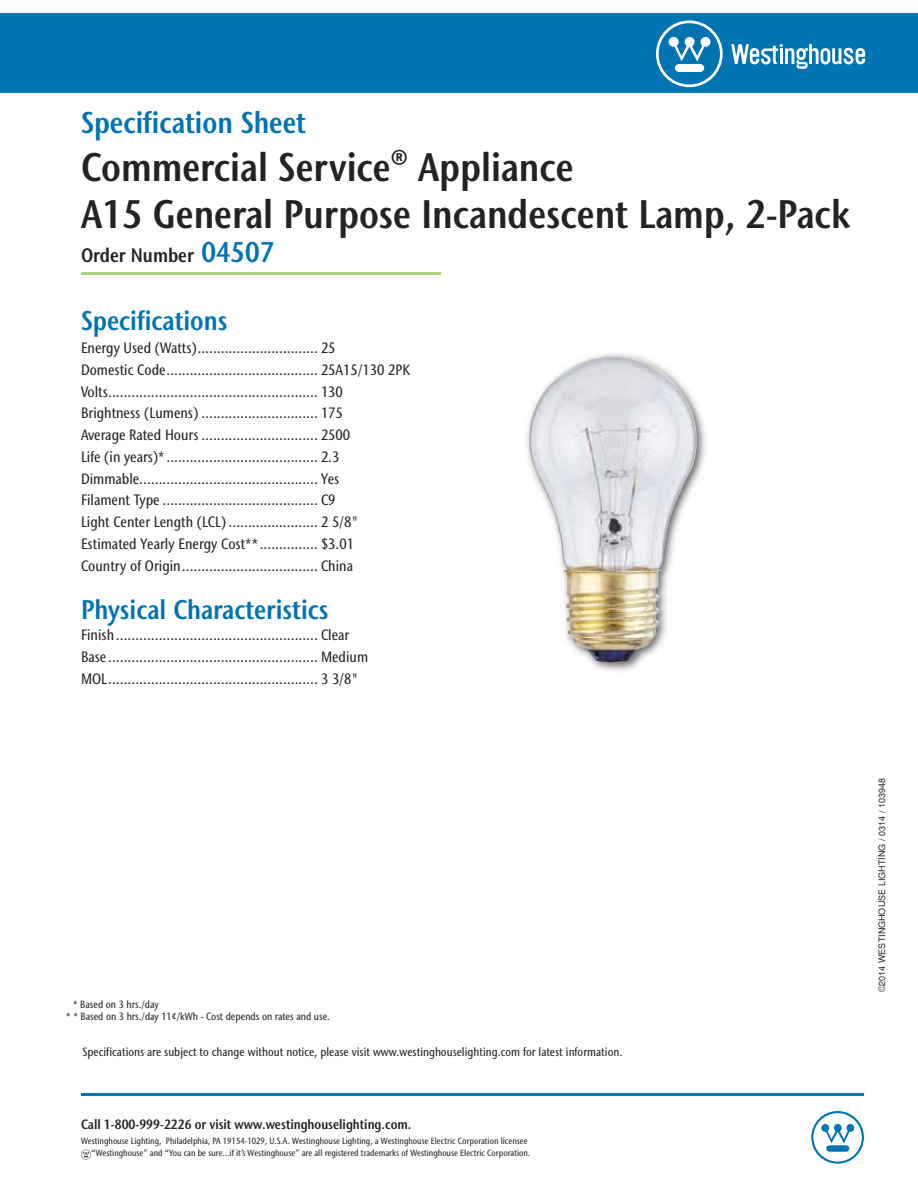
<style>
.page{position:relative;width:918px;height:1188px;background:#fff}
.page>*{position:absolute;margin:0;border:0;box-sizing:border-box;transform-origin:0 0}
.t1{font:600 condensed 39.75px/47.2px "Stone Sans IIITC Std";color:#232323}
.t2{font:600 condensed 30px "Stone Sans IIITC Std";color:#0073b3}
.t3{font:600 condensed 27px "Stone Sans IIITC Std";color:#0073b3}
.t4{font:600 condensed 19.5px "Stone Sans IIITC Std";color:#232323}
.t5{font:500 condensed 15px/21.8px "Stone Sans IIITC Std";color:#232323}
.t6{font:600 condensed 13.5px "Stone Sans IIITC Std";color:#232323}
.t7{font:500 condensed 12px "Stone Sans IIITC Std";color:#232323}
.t8{font:500 condensed 10.5px/12px "Stone Sans IIITC Std";color:#232323}
.t9{font:500 condensed 9px/12px "Stone Sans IIITC Std";color:#232323;text-align:right}
.t10{font:9px "Helvetica";color:#232323}
.s1{font-size:28.5px;color:#0073b3}
</style>
<div class="page">
<svg style="left:81px;top:1150px;width:10px;height:10px"></svg>
<hr style="left:81px;top:1093px;width:783px;height:3px;background:#0073b3">
<svg style="left:811px;top:1111px;width:53px;height:53px"></svg>
<div style="left:0;top:13px;width:918px;height:80px;background:#0073b3"></div>
<svg style="left:656px;top:20px;width:67px;height:67px"></svg>
<svg style="left:731px;top:44px;width:134px;height:25px"></svg>
<img style="left:526px;top:353px;width:180px;height:318px">
<img style="left:528px;top:355px;width:174px;height:308px">
<hr style="left:81px;top:272px;width:360px;height:3px;background:#a9d383">
<h2 class="t2" style="left:81px;top:104px;width:226px">Specification Sheet</h2>
<h1 class="t1" style="left:81px;top:143px;width:771px">Commercial Service® Appliance<br>A15 General Purpose Incandescent Lamp, 2-Pack</h1>
<h3 class="t4" style="left:81px;top:243px;width:195px">Order Number <span class="s1">04507</span></h3>
<h3 class="t3" style="left:81px;top:303px;width:148px">Specifications</h3>
<p class="t5" style="left:81px;top:337px;width:331px">Energy Used (Watts) ............................... 25<br>Domestic Code ....................................... 25A15/130 2PK Volts ...................................................... 130<br>Brightness (Lumens) .............................. 175<br>Average Rated Hours .............................. 2500<br>Life (in years)* ....................................... 2.3<br>Dimmable.............................................. Yes<br>Filament Type ........................................ C9<br>Light Center Length (LCL) ....................... 2 5/8" Estimated Yearly Energy Cost** ............... $3.01<br>Country of Origin ................................... China</p>
<h3 class="t3" style="left:81px;top:592px;width:249px">Physical Characteristics</h3>
<p class="t5" style="left:81px;top:624px;width:289px">Finish .................................................... Clear<br>Base ...................................................... Medium<br>MOL ...................................................... 3 3/8"</p>
<p class="t8" style="left:66px;top:998px;width:265px;text-indent:7px">* Based on 3 hrs./day<br>* * Based on 3 hrs./day 11¢/kWh - Cost depends on rates and use.</p>
<p class="t7" style="left:82px;top:1044px;width:541px">Specifications are subject to change without notice, please visit www.westinghouselighting.com for latest information.</p>
<p class="t6" style="left:81px;top:1116px;width:332px">Call 1-800-999-2226 or visit www.westinghouselighting.com.</p>
<p class="t9" style="left:81px;top:1135px;width:451px">Westinghouse Lighting, Philadelphia, PA 19154-1029, U.S.A. Westinghouse Lighting, a Westinghouse Electric Corporation licensee “Westinghouse” and “You can be sure...if it’s Westinghouse” are all registered trademarks of Westinghouse Electric Corporation.</p>
<p class="t10" style="left:877px;top:992px;width:216px;rotate:-90deg">©2014 WESTINGHOUSE LIGHTING / 0314 / 103948</p>
</div>
